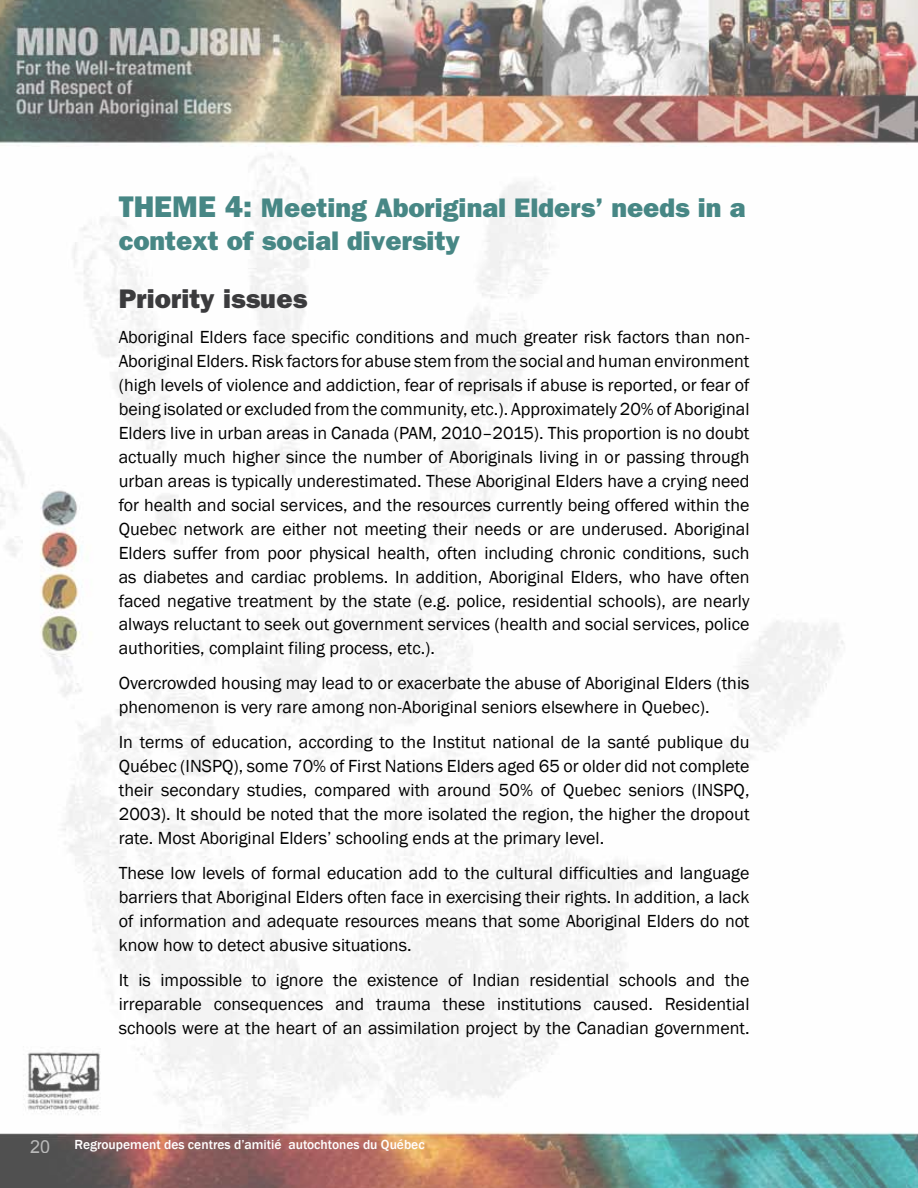
<style>
.page{position:relative;width:918px;height:1188px;background:#fff}
.page>*{position:absolute;margin:0;border:0;box-sizing:border-box;transform-origin:0 0}
.t1{font:800 27px/33px "Franklin Gothic";color:#478785}
.t2{font:800 27px "Franklin Gothic";color:#3b3b3d}
.t3{font:18px/24px "Franklin Gothic";color:#000;text-align:justify}
.t4{font:18px "Arial";color:#fff}
.t5{font:500 13.5px "Franklin Gothic";color:#fff}
.s1{font-size:30px}
</style>
<div class="page">
<img style="left:0;top:0;width:918px;height:1188px">
<h1 class="t1" style="left:119px;top:191px;width:628px"><span class="s1">THEME 4:</span> Meeting Aboriginal Elders’ needs in a context of social diversity</h1>
<h1 class="t2" style="left:119px;top:283px;width:190px">Priority issues</h1>
<p class="t3" style="left:119px;top:325px;width:632px">Aboriginal Elders face specific conditions and much greater risk factors than non-Aboriginal Elders. Risk factors for abuse stem from the social and human environment (high levels of violence and addiction, fear of reprisals if abuse is reported, or fear of being isolated or excluded from the community, etc.). Approximately 20% of Aboriginal Elders live in urban areas in Canada (PAM, 2010–2015). This proportion is no doubt actually much higher since the number of Aboriginals living in or passing through urban areas is typically underestimated. These Aboriginal Elders have a crying need for health and social services, and the resources currently being offered within the Quebec network are either not meeting their needs or are underused. Aboriginal Elders suffer from poor physical health, often including chronic conditions, such as diabetes and cardiac problems. In addition, Aboriginal Elders, who have often faced negative treatment by the state (e.g. police, residential schools), are nearly always reluctant to seek out government services (health and social services, police authorities, complaint filing process, etc.).</p>
<p class="t3" style="left:119px;top:672px;width:632px">Overcrowded housing may lead to or exacerbate the abuse of Aboriginal Elders (this phenomenon is very rare among non-Aboriginal seniors elsewhere in Quebec).</p>
<p class="t3" style="left:119px;top:730px;width:632px">In terms of education, according to the Institut national de la santé publique du Québec (INSPQ), some 70% of First Nations Elders aged 65 or older did not complete their secondary studies, compared with around 50% of Quebec seniors (INSPQ, 2003). It should be noted that the more isolated the region, the higher the dropout rate. Most Aboriginal Elders’ schooling ends at the primary level.</p>
<p class="t3" style="left:119px;top:861px;width:632px">These low levels of formal education add to the cultural difficulties and language barriers that Aboriginal Elders often face in exercising their rights. In addition, a lack of information and adequate resources means that some Aboriginal Elders do not know how to detect abusive situations.</p>
<p class="t3" style="left:119px;top:968px;width:632px">It is impossible to ignore the existence of Indian residential schools and the irreparable consequences and trauma these institutions caused. Residential schools were at the heart of an assimilation project by the Canadian government.</p>
<p class="t4" style="left:30px;top:1134px;width:22px">20</p>
<p class="t5" style="left:75px;top:1136px;width:352px">Regroupement des centres d’amitié autochtones du Québec</p>
</div>
